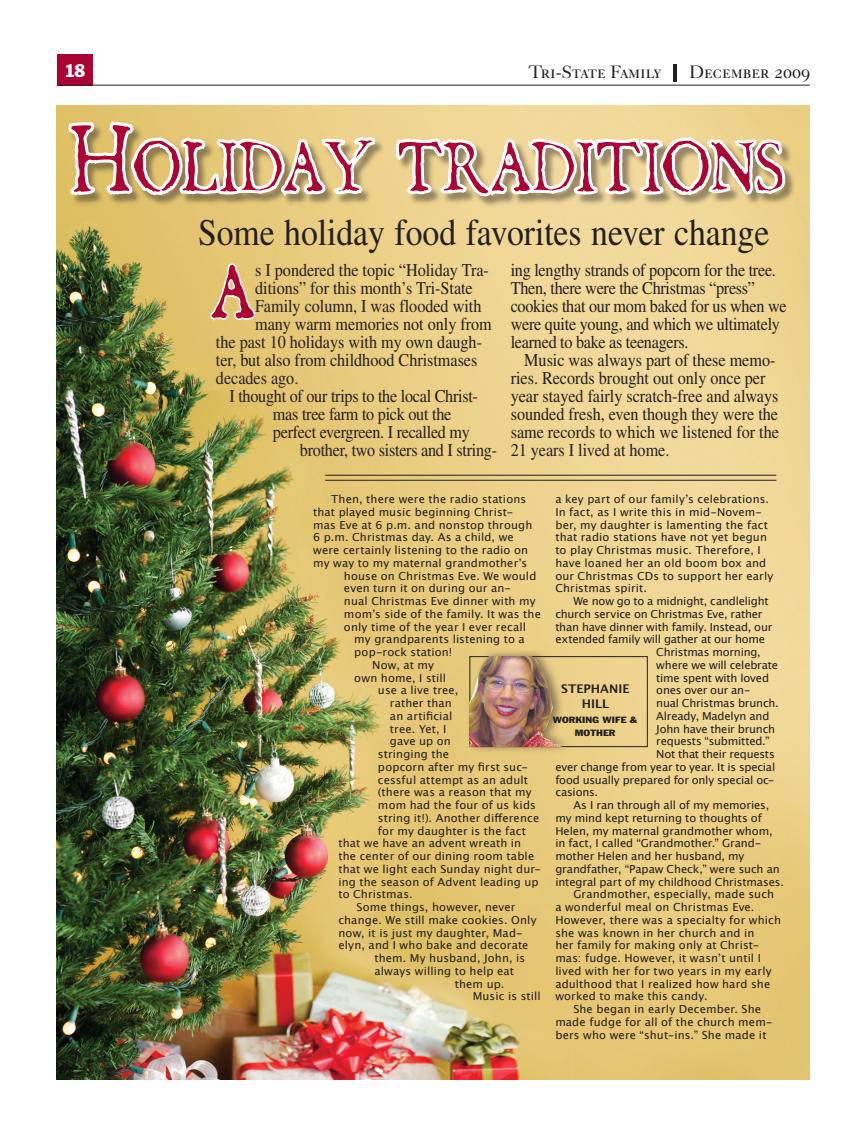
<style>
.page{position:relative;width:864px;height:1134px;background:#fff}
.page>*{position:absolute;margin:0;border:0;box-sizing:border-box;transform-origin:0 0}
.t1{font:37.5px "Times LT Std";color:#231f20;scale:.9 1}
.t2{font:18px/18px "Times LT Std";color:#231f20;scale:.9 1}
.t3{font:18px "Caslon 540 LT Std";color:#231f20}
.t4{font:condensed 18px "Franklin Gothic Std";color:#fff;scale:1.1 1}
.t5{font:700 12px/15px "Lucida Grande";color:#231f20;text-align:center}
.t6{font:10.95px/12.8px "Lucida Grande";letter-spacing:.01em;color:#231f20}
.t7{font:10.95px "Lucida Grande";letter-spacing:-.02em;color:#231f20}
.t8{font:10.95px "Lucida Grande";letter-spacing:-.015em;color:#231f20}
.t9{font:10.95px "Lucida Grande";letter-spacing:-.01em;color:#231f20}
.t10{font:condensed 8.85px/12.8px "Franklin Gothic Std";letter-spacing:.01em;color:#231f20;text-align:center;scale:1.29 1}
</style>
<div class="page">
<img style="left:57px;top:106px;width:753px;height:974px">
<div style="left:57px;top:54px;width:36px;height:32px;background:#ab0333"></div>
<hr style="left:57px;top:85px;width:753px;height:1px;background:#231f20">
<div style="left:69px;top:122px;width:728px;height:86px;background:#231f20;opacity:.45"></div>
<svg style="left:67px;top:120px;width:720px;height:79px"></svg>
<hr style="left:325px;top:475px;width:451px;height:1px;background:#231f20">
<hr style="left:325px;top:480px;width:451px;height:1px;background:#231f20">
<svg style="left:209px;top:263px;width:47px;height:60px;background:#d89b74"></svg>
<div style="left:470px;top:656px;width:178px;height:91px;border:1px solid #231f20"></div>
<div style="left:465px;top:648px;width:107px;height:108px;background:#231f20;opacity:.5"></div>
<img style="left:470px;top:657px;width:93px;height:89px">
<h2 class="t4" style="left:64px;top:59px;width:20px">18</h2>
<h2 class="t3" style="left:529px;top:61px;width:283px">Tri-State Family | December 2009</h2>
<h1 class="t1" style="left:198px;top:212px;width:636px">Some holiday food favorites never change</h1>
<h2 class="t2" style="left:255px;top:260px;width:261px">s I pondered the topic “Holiday Tra-</h2>
<h2 class="t2" style="left:255px;top:278px;width:243px">ditions” for this month’s Tri-State</h2>
<h2 class="t2" style="left:255px;top:296px;width:253px">Family column, I was flooded with</h2>
<h2 class="t2" style="left:255px;top:314px;width:264px">many warm memories not only from</h2>
<h2 class="t2" style="left:216px;top:332px;width:297px">the past 10 holidays with my own daugh-</h2>
<h2 class="t2" style="left:216px;top:350px;width:292px">ter, but also from childhood Christmases</h2>
<h2 class="t2" style="left:216px;top:368px;width:93px">decades ago.</h2>
<h2 class="t2" style="left:229px;top:386px;width:278px">I thought of our trips to the local Christ-</h2>
<h2 class="t2" style="left:273px;top:404px;width:200px">mas tree farm to pick out the</h2>
<h2 class="t2" style="left:273px;top:422px;width:220px">perfect evergreen. I recalled my</h2>
<h2 class="t2" style="left:300px;top:440px;width:220px">brother, two sisters and I string-</h2>
<h2 class="t2" style="left:511px;top:260px;width:308px">ing lengthy strands of popcorn for the tree.<br>Then, there were the Christmas “press” cookies that our mom baked for us when we were quite young, and which we ultimately learned to bake as teenagers.</h2>
<h2 class="t2" style="left:511px;top:350px;width:299px;text-indent:14px">Music was always part of these memo&shy;ries. Records brought out only once per year stayed fairly scratch-free and always sounded fresh, even though they were the same records to which we listened for the 21 years I lived at home.</h2>
<p class="t6" style="left:331px;top:493px;width:197px">Then, there were the radio stations</p>
<p class="t6" style="left:313px;top:506px;width:202px">that played music beginning Christ-</p>
<p class="t6" style="left:313px;top:518px;width:221px">mas Eve at 6 p.m. and nonstop through</p>
<p class="t6" style="left:313px;top:531px;width:202px">6 p.m. Christmas day. As a child, we</p>
<p class="t6" style="left:313px;top:544px;width:216px">were certainly listening to the radio on</p>
<p class="t6" style="left:313px;top:557px;width:216px">my way to my maternal grandmother’s</p>
<p class="t6" style="left:344px;top:569px;width:194px">house on Christmas Eve. We would</p>
<p class="t6" style="left:344px;top:582px;width:169px">even turn it on during our an-</p>
<p class="t6" style="left:344px;top:595px;width:193px">nual Christmas Eve dinner with my</p>
<p class="t6" style="left:344px;top:608px;width:198px">mom’s side of the family. It was the</p>
<p class="t6" style="left:344px;top:620px;width:184px">only time of the year I ever recall</p>
<p class="t6" style="left:354px;top:633px;width:172px">my grandparents listening to a</p>
<p class="t6" style="left:354px;top:646px;width:100px">pop-rock station!</p>
<p class="t6" style="left:372px;top:659px;width:63px">Now, at my</p>
<p class="t6" style="left:354px;top:671px;width:93px">own home, I still</p>
<p class="t6" style="left:378px;top:684px;width:82px">use a live tree,</p>
<p class="t6" style="left:390px;top:697px;width:63px">rather than</p>
<p class="t6" style="left:390px;top:710px;width:64px">an artificial</p>
<p class="t6" style="left:390px;top:722px;width:58px">tree. Yet, I</p>
<p class="t6" style="left:390px;top:735px;width:62px">gave up on</p>
<p class="t6" style="left:378px;top:748px;width:73px">stringing the</p>
<p class="t6" style="left:378px;top:761px;width:151px">popcorn after my first suc-</p>
<p class="t6" style="left:378px;top:773px;width:152px">cessful attempt as an adult</p>
<p class="t6" style="left:378px;top:786px;width:155px">(there was a reason that my</p>
<p class="t6" style="left:378px;top:799px;width:159px">mom had the four of us kids</p>
<p class="t6" style="left:378px;top:812px;width:163px">string it!). Another difference</p>
<p class="t6" style="left:378px;top:824px;width:150px">for my daughter is the fact</p>
<p class="t6" style="left:338px;top:837px;width:184px">that we have an advent wreath in</p>
<p class="t6" style="left:338px;top:850px;width:197px">the center of our dining room table</p>
<p class="t6" style="left:338px;top:863px;width:204px">that we light each Sunday night dur-</p>
<p class="t6" style="left:338px;top:875px;width:202px">ing the season of Advent leading up</p>
<p class="t6" style="left:338px;top:888px;width:76px">to Christmas.</p>
<p class="t6" style="left:356px;top:901px;width:161px">Some things, however, never</p>
<p class="t6" style="left:338px;top:914px;width:200px">change. We still make cookies. Only</p>
<p class="t6" style="left:338px;top:926px;width:186px">now, it is just my daughter, Mad-</p>
<p class="t6" style="left:338px;top:939px;width:192px">elyn, and I who bake and decorate</p>
<p class="t6" style="left:374px;top:952px;width:152px">them. My husband, John, is</p>
<p class="t6" style="left:374px;top:965px;width:141px">always willing to help eat</p>
<p class="t6" style="left:455px;top:977px;width:51px">them up.</p>
<p class="t6" style="left:473px;top:990px;width:69px">Music is still</p>
<p class="t6" style="left:555px;top:493px;width:220px">a key part of our family’s celebrations.<br>In fact, as I write this in mid-Novem&shy;ber, my daughter is lamenting the fact that radio stations have not yet begun to play Christmas music. Therefore, I have loaned her an old boom box and our Christmas CDs to support her early Christmas spirit.</p>
<p class="t7" style="left:573px;top:595px;width:197px">We now go to a midnight, candlelight</p>
<p class="t7" style="left:555px;top:608px;width:209px">church service on Christmas Eve, rather</p>
<p class="t7" style="left:555px;top:620px;width:219px">than have dinner with family. Instead, our</p>
<p class="t8" style="left:555px;top:633px;width:211px">extended family will gather at our home</p>
<p class="t7" style="left:656px;top:646px;width:106px">Christmas morning,</p>
<p class="t7" style="left:656px;top:659px;width:123px">where we will celebrate</p>
<p class="t7" style="left:656px;top:671px;width:114px">time spent with loved</p>
<p class="t8" style="left:656px;top:684px;width:96px">ones over our an-</p>
<p class="t7" style="left:656px;top:697px;width:124px">nual Christmas brunch.</p>
<p class="t8" style="left:656px;top:710px;width:115px">Already, Madelyn and</p>
<p class="t7" style="left:656px;top:722px;width:120px">John have their brunch</p>
<p class="t7" style="left:656px;top:735px;width:115px">requests “submitted.”</p>
<p class="t7" style="left:656px;top:748px;width:120px">Not that their requests</p>
<p class="t8" style="left:555px;top:761px;width:221px">ever change from year to year. It is special</p>
<p class="t8" style="left:555px;top:773px;width:221px">food usually prepared for only special oc-</p>
<p class="t8" style="left:555px;top:786px;width:44px">casions.</p>
<p class="t6" style="left:573px;top:799px;width:198px">As I ran through all of my memories,</p>
<p class="t9" style="left:555px;top:812px;width:208px">my mind kept returning to thoughts of</p>
<p class="t6" style="left:555px;top:824px;width:219px">Helen, my maternal grandmother whom,</p>
<p class="t6" style="left:555px;top:837px;width:208px">in fact, I called “Grandmother.” Grand-</p>
<p class="t6" style="left:555px;top:850px;width:191px">mother Helen and her husband, my</p>
<p class="t6" style="left:555px;top:863px;width:226px">grandfather, “Papaw Check,” were such an</p>
<p class="t9" style="left:555px;top:875px;width:230px">integral part of my childhood Christmases.</p>
<p class="t6" style="left:573px;top:888px;width:202px">Grandmother, especially, made such</p>
<p class="t6" style="left:555px;top:901px;width:201px">a wonderful meal on Christmas Eve.</p>
<p class="t6" style="left:555px;top:914px;width:227px">However, there was a specialty for which</p>
<p class="t6" style="left:555px;top:926px;width:201px">she was known in her church and in</p>
<p class="t6" style="left:555px;top:939px;width:205px">her family for making only at Christ-</p>
<p class="t6" style="left:555px;top:952px;width:207px">mas: fudge. However, it wasn’t until I</p>
<p class="t6" style="left:555px;top:965px;width:218px">lived with her for two years in my early</p>
<p class="t6" style="left:555px;top:977px;width:216px">adulthood that I realized how hard she</p>
<p class="t6" style="left:555px;top:990px;width:154px">worked to make this candy.</p>
<p class="t6" style="left:573px;top:1003px;width:189px">She began in early December. She</p>
<p class="t6" style="left:555px;top:1016px;width:219px">made fudge for all of the church mem-</p>
<p class="t6" style="left:555px;top:1028px;width:213px">bers who were “shut-ins.” She made it</p>
<p class="t5" style="left:561px;top:681px;width:70px">STEPHANIE<br>HILL</p>
<p class="t10" style="left:553px;top:714px;width:67px">WORKING WIFE &amp;<br>MOTHER</p>
</div>
